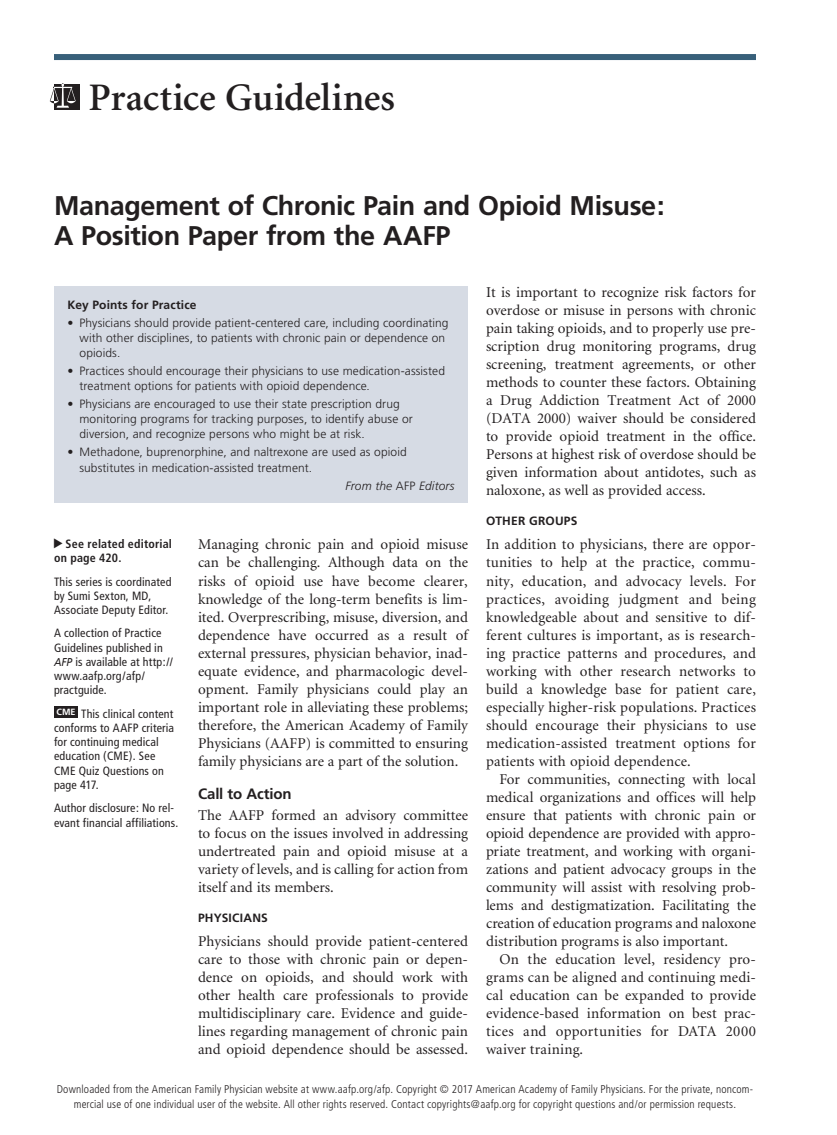
<style>
.page{position:relative;width:837px;height:1135px;background:#fff}
.page>*{position:absolute;margin:0;border:0;box-sizing:border-box;transform-origin:0 0}
.department_name{font:600 39px "Minion";color:#231f20}
.article_title{font:700 27px/30px "Frutiger";letter-spacing:-.015em;color:#231f20}
.body_noindent{font:15px/18px "Minion";color:#231f20;text-align:justify}
.body_text{font:15px/18px "Minion";letter-spacing:.005em;color:#231f20;text-align:justify}
.head1{font:700 15px "Frutiger";letter-spacing:-.01em;color:#231f20}
.t1{font:italic 12.75px "Minion";color:#231f20}
.t2{font:italic 600 12.75px "Minion";letter-spacing:.005em;color:#231f20}
.t3{font:12.75px "Minion";letter-spacing:.03em;color:#231f20}
.table_data{font:300 12px/15px "Frutiger";letter-spacing:.005em;color:#231f20}
.blurb{font:condensed 12px/14.2px "Frutiger";letter-spacing:.01em;color:#231f20}
.blurb-2{font:700 condensed 12px/14.2px "Frutiger";letter-spacing:.015em;color:#231f20}
.head2{font:700 12px "Frutiger";letter-spacing:.02em;color:#231f20}
.table_data-2{font:700 12px "Frutiger";letter-spacing:.01em;color:#231f20}
.table_data-3{font:italic 300 12px "Frutiger";letter-spacing:.005em;color:#231f20}
.copyright{font:300 condensed 11.25px/15px "Frutiger";letter-spacing:.015em;color:#231f20;text-align:center}
.t4{font:700 9px "Frutiger";color:#fff}
.s1{font-style:normal}
.s2{font-style:italic;font-stretch:normal;font-size:11.4px}
.s3{font-family:"Frutiger";font-weight:700;font-style:normal;font-size:15px}
</style>
<div class="page">
<div style="left:54px;top:706px;width:24px;height:11px;background:#231f20"></div>
<div style="left:54px;top:287px;width:414px;height:216px;background:#d6dbe4"></div>
<div style="left:54px;top:54px;width:702px;height:6px;background:#38607a"></div>
<div style="left:54px;top:85px;width:26px;height:25px;background:#231f20"></div>
<svg style="left:50px;top:84px;width:26px;height:24px"></svg>
<p class="department_name" style="left:88px;top:77px;width:308px">Practice Guidelines</p>
<p class="article_title" style="left:54px;top:191px;width:612px">Management of Chronic Pain and Opioid Misuse:<br>A Position Paper from the AAFP</p>
<p class="table_data-2" style="left:68px;top:298px;width:131px">Key Points for Practice</p>
<p class="table_data" style="left:80px;top:316px;width:371px;text-indent:-12px">• Physicians should provide patient-centered care, including coordinating with other disciplines, to patients with chronic pain or dependence on opioids.</p>
<p class="table_data" style="left:80px;top:364px;width:367px;text-indent:-12px">• Practices should encourage their physicians to use medication-assisted treatment options for patients with opioid dependence.</p>
<p class="table_data" style="left:80px;top:397px;width:335px;text-indent:-12px">• Physicians are encouraged to use their state prescription drug monitoring programs for tracking purposes, to identify abuse or diversion, and recognize persons who might be at risk.</p>
<p class="table_data" style="left:80px;top:445px;width:329px;text-indent:-12px">• Methadone, buprenorphine, and naltrexone are used as opioid substitutes in medication-assisted treatment.</p>
<p class="table_data-3" style="left:346px;top:478px;width:110px">From the <span class="s1">AFP</span> Editors</p>
<p class="blurb-2" style="left:54px;top:536px;width:120px;text-indent:12px">See related editorial on page 420.</p>
<p class="blurb" style="left:54px;top:574px;width:119px">This series is coordinated by Sumi Sexton, MD,<br>Associate Deputy Editor.</p>
<p class="blurb" style="left:54px;top:626px;width:121px">A collection of Practice<br>Guidelines published in<br><span class="s2">AFP</span> is available at http:// www.aafp.org/afp/ practguide.</p>
<p class="t4" style="left:57px;top:706px;width:20px">CME</p>
<p class="blurb" style="left:54px;top:706px;width:122px;text-indent:27px">This clinical content conforms to AAFP criteria for continuing medical education (CME). See<br>CME Quiz Questions on page 417.</p>
<p class="blurb" style="left:54px;top:800px;width:126px">Author disclosure: No rel&shy;evant financial affiliations.</p>
<p class="body_noindent" style="left:198px;top:536px;width:272px">Managing chronic pain and opioid misuse can be challenging. Although data on the risks of opioid use have become clearer, knowledge of the long-term benefits is lim&shy;ited. Overprescribing, misuse, diversion, and dependence have occurred as a result of external pressures, physician behavior, inad&shy;equate evidence, and pharmacologic devel&shy;opment. Family physicians could play an important role in alleviating these problems; therefore, the American Academy of Family Physicians (AAFP) is committed to ensuring family physicians are a part of the solution.</p>
<p class="head1" style="left:198px;top:784px;width:95px">Call to Action</p>
<p class="body_noindent" style="left:198px;top:806px;width:272px">The AAFP formed an advisory committee to focus on the issues involved in addressing undertreated pain and opioid misuse at a variety of levels, and is calling for action from itself and its members.</p>
<p class="head2" style="left:198px;top:910px;width:71px">PHYSICIANS</p>
<p class="body_noindent" style="left:198px;top:932px;width:272px">Physicians should provide patient-centered care to those with chronic pain or depen&shy;dence on opioids, and should work with other health care professionals to provide multidisciplinary care. Evidence and guide&shy;lines regarding management of chronic pain and opioid dependence should be assessed.</p>
<p class="body_noindent" style="left:486px;top:284px;width:272px">It is important to recognize risk factors for overdose or misuse in persons with chronic pain taking opioids, and to properly use pre&shy;scription drug monitoring programs, drug screening, treatment agreements, or other methods to counter these factors. Obtaining a Drug Addiction Treatment Act of 2000 (DATA 2000) waiver should be considered to provide opioid treatment in the office.<br>Persons at highest risk of overdose should be given information about antidotes, such as naloxone, as well as provided access.</p>
<p class="head2" style="left:486px;top:514px;width:93px">OTHER GROUPS</p>
<p class="body_noindent" style="left:486px;top:536px;width:272px">In addition to physicians, there are oppor&shy;tunities to help at the practice, commu&shy;nity, education, and advocacy levels. For practices, avoiding judgment and being knowledgeable about and sensitive to dif&shy;ferent cultures is important, as is research&shy;ing practice patterns and procedures, and working with other research networks to build a knowledge base for patient care, especially higher-risk populations. Practices should encourage their physicians to use medication-assisted treatment options for patients with opioid dependence.</p>
<p class="body_text" style="left:486px;top:770px;width:272px;text-indent:14px">For communities, connecting with local medical organizations and offices will help ensure that patients with chronic pain or opioid dependence are provided with appro&shy;priate treatment, and working with organi&shy;zations and patient advocacy groups in the community will assist with resolving prob&shy;lems and destigmatization. Facilitating the creation of education programs and naloxone distribution programs is also important.</p>
<p class="body_text" style="left:486px;top:950px;width:272px;text-indent:14px">On the education level, residency pro&shy;grams can be aligned and continuing medi&shy;cal education can be expanded to provide evidence-based information on best prac&shy;tices and opportunities for DATA 2000 waiver training.</p>
<p class="t2" style="left:54px;top:1080px;width:175px"><span class="s3">458</span> American Family Physician</p>
<p class="t3" style="left:357px;top:1080px;width:97px">www.aafp.org/afp</p>
<p class="t1" style="left:568px;top:1080px;width:188px">Volume 95, Number 7 ◆ April 1, 2017</p>
<p class="copyright" style="left:57px;top:1081px;width:698px">Downloaded from the American Family Physician website at www.aafp.org/afp. Copyright © 2017 American Academy of Family Physicians. For the private, noncom&shy;mercial use of one individual user of the website. All other rights reserved. Contact copyrights@aafp.org for copyright questions and/or permission requests.</p>
</div>
